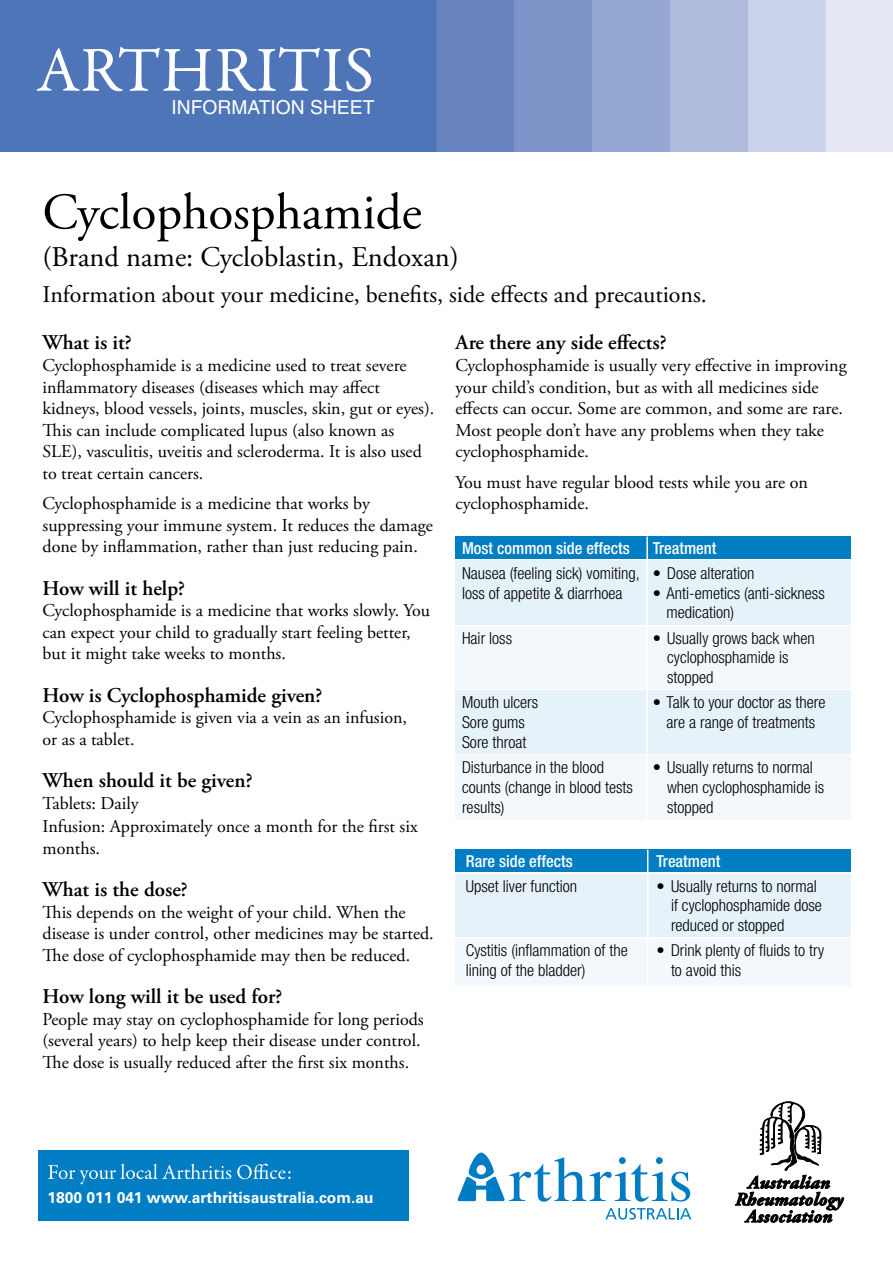
<style>
.page{position:relative;width:893px;height:1263px;background:#fff}
.page>*{position:absolute;margin:0;border:0;box-sizing:border-box;transform-origin:0 0}
.t1{font:64.2px "Garamond Premr Pro";letter-spacing:.01em;color:#fff}
.t2{font:51px "Adobe Garamond Pro";color:#000}
.t3{font:28.5px "Adobe Garamond Pro";color:#000}
.t4{font:24px "Adobe Garamond Pro";color:#000}
.t5{font:600 21px "Adobe Garamond Pro";color:#000}
.t6{font:19.2px "Helvetica";color:#fff}
.t7{font:18px/21.6px "Adobe Garamond Pro";color:#000}
.t8{font:300 condensed 16.5px/19.8px "Helvetica Neue";color:#000}
.t9{font:500 condensed 16.5px "Helvetica Neue";color:#fff}
.t10{font:700 15.6px "Univers";color:#fff}
</style>
<div class="page">
<svg style="left:735px;top:1101px;width:109px;height:122px"></svg>
<div style="left:455px;top:537px;width:395px;height:22px;background:#007dc3"></div>
<div style="left:455px;top:849px;width:395px;height:23px;background:#007dc3"></div>
<div style="left:455px;top:560px;width:395px;height:65px;background:#e6f2f9"></div>
<div style="left:455px;top:875px;width:395px;height:62px;background:#e6f2f9"></div>
<div style="left:455px;top:940px;width:395px;height:46px;background:#f2f8fc"></div>
<div style="left:455px;top:627px;width:395px;height:62px;background:#f2f8fc"></div>
<div style="left:455px;top:690px;width:395px;height:63px;background:#e6f2f9"></div>
<div style="left:455px;top:755px;width:395px;height:65px;background:#f2f8fc"></div>
<hr style="left:647px;top:850px;width:1px;height:139px;background:#fff">
<hr style="left:646px;top:537px;width:2px;height:283px;background:#fff">
<img style="left:0;top:0;width:893px;height:152px">
<svg style="left:457px;top:1152px;width:234px;height:50px"></svg>
<svg style="left:605px;top:1208px;width:86px;height:11px"></svg>
<div style="left:38px;top:1150px;width:370px;height:71px;background:#007dc3"></div>
<svg style="left:48px;top:1164px;width:243px;height:20px"></svg>
<h1 class="t1" style="left:36px;top:32px;width:339px">ARTHRITIS</h1>
<p class="t6" style="left:171px;top:96px;width:204px">INFORMATION SHEET</p>
<h2 class="t2" style="left:43px;top:182px;width:381px">Cyclophosphamide</h2>
<h3 class="t3" style="left:43px;top:239px;width:418px">(Brand name: Cycloblastin, Endoxan)</h3>
<h3 class="t4" style="left:43px;top:280px;width:666px">Information about your medicine, benefits, side effects and precautions.</h3>
<p class="t5" style="left:43px;top:331px;width:91px">What is it?</p>
<p class="t7" style="left:43px;top:355px;width:393px">Cyclophosphamide is a medicine used to treat severe inflammatory diseases (diseases which may affect kidneys, blood vessels, joints, muscles, skin, gut or eyes).<br>This can include complicated lupus (also known as SLE), vasculitis, uveitis and scleroderma. It is also used to treat certain cancers.</p>
<p class="t7" style="left:43px;top:493px;width:392px">Cyclophosphamide is a medicine that works by suppressing your immune system. It reduces the damage done by inflammation, rather than just reducing pain.</p>
<p class="t5" style="left:43px;top:576px;width:144px">How will it help?</p>
<p class="t7" style="left:43px;top:600px;width:389px">Cyclophosphamide is a medicine that works slowly. You can expect your child to gradually start feeling better, but it might take weeks to months.</p>
<p class="t5" style="left:43px;top:683px;width:281px">How is Cyclophosphamide given?</p>
<p class="t7" style="left:43px;top:707px;width:366px">Cyclophosphamide is given via a vein as an infusion, or as a tablet.</p>
<p class="t5" style="left:43px;top:768px;width:212px">When should it be given?</p>
<p class="t7" style="left:43px;top:792px;width:377px;line-height:23.7px">Tablets: Daily<br>Infusion: Approximately once a month for the first six</p>
<p class="t7" style="left:43px;top:838px;width:59px">months.</p>
<p class="t5" style="left:43px;top:877px;width:147px">What is the dose?</p>
<p class="t7" style="left:43px;top:902px;width:393px">This depends on the weight of your child. When the disease is under control, other medicines may be started.<br>The dose of cyclophosphamide may then be reduced.</p>
<p class="t5" style="left:43px;top:984px;width:241px">How long will it be used for?</p>
<p class="t7" style="left:43px;top:1009px;width:383px">People may stay on cyclophosphamide for long periods (several years) to help keep their disease under control.<br>The dose is usually reduced after the first six months.</p>
<p class="t5" style="left:455px;top:331px;width:213px">Are there any side effects?</p>
<p class="t7" style="left:455px;top:355px;width:393px">Cyclophosphamide is usually very effective in improving your child’s condition, but as with all medicines side effects can occur. Some are common, and some are rare.<br>Most people don’t have any problems when they take cyclophosphamide.</p>
<p class="t7" style="left:455px;top:472px;width:354px">You must have regular blood tests while you are on cyclophosphamide.</p>
<p class="t9" style="left:462px;top:538px;width:169px">Most common side effects</p>
<p class="t9" style="left:653px;top:538px;width:65px">Treatment</p>
<p class="t8" style="left:462px;top:563px;width:179px">Nausea (feeling sick) vomiting, loss of appetite &amp; diarrhoea</p>
<p class="t8" style="left:653px;top:563px;width:103px">• Dose alteration</p>
<p class="t8" style="left:667px;top:583px;width:160px;text-indent:-14px">• Anti-emetics (anti-sickness medication)</p>
<p class="t8" style="left:462px;top:628px;width:52px">Hair loss</p>
<p class="t8" style="left:667px;top:628px;width:149px;text-indent:-15px">• Usually grows back when cyclophosphamide is stopped</p>
<p class="t8" style="left:462px;top:692px;width:78px">Mouth ulcers<br>Sore gums<br>Sore throat</p>
<p class="t8" style="left:653px;top:692px;width:174px;text-align:center">• Talk to your doctor as there are a range of treatments</p>
<p class="t8" style="left:462px;top:757px;width:172px">Disturbance in the blood counts (change in blood tests results)</p>
<p class="t8" style="left:667px;top:757px;width:158px;text-indent:-15px">• Usually returns to normal when cyclophosphamide is stopped</p>
<p class="t9" style="left:466px;top:851px;width:108px">Rare side effects</p>
<p class="t9" style="left:656px;top:851px;width:65px">Treatment</p>
<p class="t8" style="left:466px;top:876px;width:113px">Upset liver function</p>
<p class="t8" style="left:671px;top:876px;width:152px;text-indent:-15px">• Usually returns to normal if cyclophosphamide dose reduced or stopped</p>
<p class="t8" style="left:466px;top:940px;width:163px">Cystitis (inflammation of the lining of the bladder)</p>
<p class="t8" style="left:671px;top:940px;width:155px;text-indent:-15px">• Drink plenty of fluids to try to avoid this</p>
<p class="t10" style="left:47px;top:1188px;width:328px">1800 011 041 www.arthritisaustralia.com.au</p>
</div>
